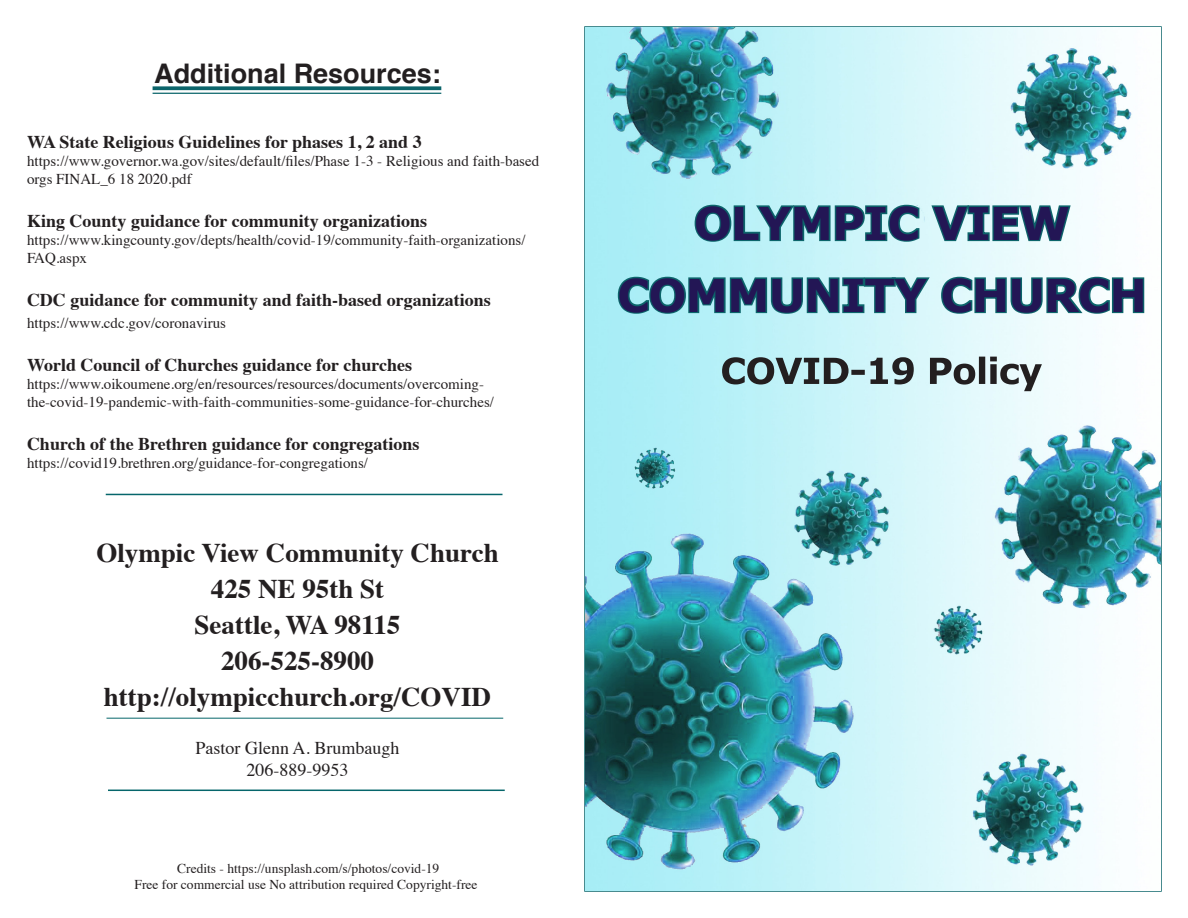
<style>
.page{position:relative;width:1188px;height:918px;background:#fff}
.page>*{position:absolute;margin:0;border:0;box-sizing:border-box;transform-origin:0 0}
.t1{font:700 45px/72px "Verdana";letter-spacing:-.025em;color:#231655;text-align:center}
.t2{font:700 27px "Times";color:#231f20}
.t3{font:700 27px "Helvetica";color:#231f20}
.t4{font:700 18px "Times";color:#231f20}
.t5{font:18px "Times";color:#231f20}
.t6{font:15px/18px "Times";color:#231f20}
.t7{font:13.5px "Times";color:#231f20}
</style>
<div class="page">
<img style="left:585px;top:27px;width:576px;height:864px">
<svg style="left:693px;top:203px;width:228px;height:41px;background:#85c2c8"></svg>
<svg style="left:929px;top:203px;width:144px;height:40px;background:#98c4c8"></svg>
<svg style="left:616px;top:275px;width:316px;height:41px;background:#82c2c8"></svg>
<svg style="left:939px;top:275px;width:207px;height:41px"></svg>
<svg style="left:722px;top:357px;width:320px;height:34px;background:#93a8ab"></svg>
<svg style="left:153px;top:86px;width:288px;height:4px"></svg>
<hr style="left:153px;top:93px;width:288px;height:1px;background:#0c656b">
<hr style="left:106px;top:494px;width:396px;height:1px;background:#06666b">
<hr style="left:106px;top:718px;width:397px;height:1px;background:#06666b">
<hr style="left:108px;top:790px;width:397px;height:1px;background:#06666b">
<p class="t3" style="left:154px;top:52px;width:288px">Additional Resources:</p>
<p class="t4" style="left:27px;top:125px;width:396px">WA State Religious Guidelines for phases 1, 2 and 3</p>
<p class="t6" style="left:27px;top:151px;width:514px">https://www.governor.wa.gov/sites/default/files/Phase 1-3 - Religious and faith-based orgs FINAL_6 18 2020.pdf</p>
<p class="t4" style="left:27px;top:204px;width:402px">King County guidance for community organizations</p>
<p class="t6" style="left:27px;top:230px;width:500px">https://www.kingcounty.gov/depts/health/covid-19/community-faith-organizations/<br>FAQ.aspx</p>
<p class="t4" style="left:27px;top:283px;width:465px">CDC guidance for community and faith-based organizations</p>
<p class="t6" style="left:27px;top:313px;width:201px">https://www.cdc.gov/coronavirus</p>
<p class="t4" style="left:27px;top:348px;width:387px">World Council of Churches guidance for churches</p>
<p class="t6" style="left:27px;top:374px;width:469px">https://www.oikoumene.org/en/resources/resources/documents/overcoming&shy;the-covid-19-pandemic-with-faith-communities-some-guidance-for-churches/</p>
<p class="t4" style="left:27px;top:427px;width:394px">Church of the Brethren guidance for congregations</p>
<p class="t6" style="left:27px;top:453px;width:343px">https://covid19.brethren.org/guidance-for-congregations/</p>
<p class="t2" style="left:96px;top:527px;width:404px">Olympic View Community Church</p>
<p class="t2" style="left:211px;top:563px;width:175px">425 NE 95th St</p>
<p class="t2" style="left:195px;top:599px;width:207px">Seattle, WA 98115</p>
<p class="t2" style="left:221px;top:635px;width:154px">206-525-8900</p>
<p class="t2" style="left:104px;top:671px;width:389px">http://olympicchurch.org/COVID</p>
<p class="t5" style="left:196px;top:732px;width:205px">Pastor Glenn A. Brumbaugh</p>
<p class="t5" style="left:247px;top:753px;width:103px">206-889-9953</p>
<p class="t7" style="left:177px;top:856px;width:264px">Credits - https://unsplash.com/s/photos/covid-19</p>
<p class="t7" style="left:134px;top:872px;width:345px">Free for commercial use No attribution required Copyright-free</p>
<p class="t1" style="left:617px;top:186px;width:531px">OLYMPIC VIEW<br>COMMUNITY CHURCH</p>
</div>
